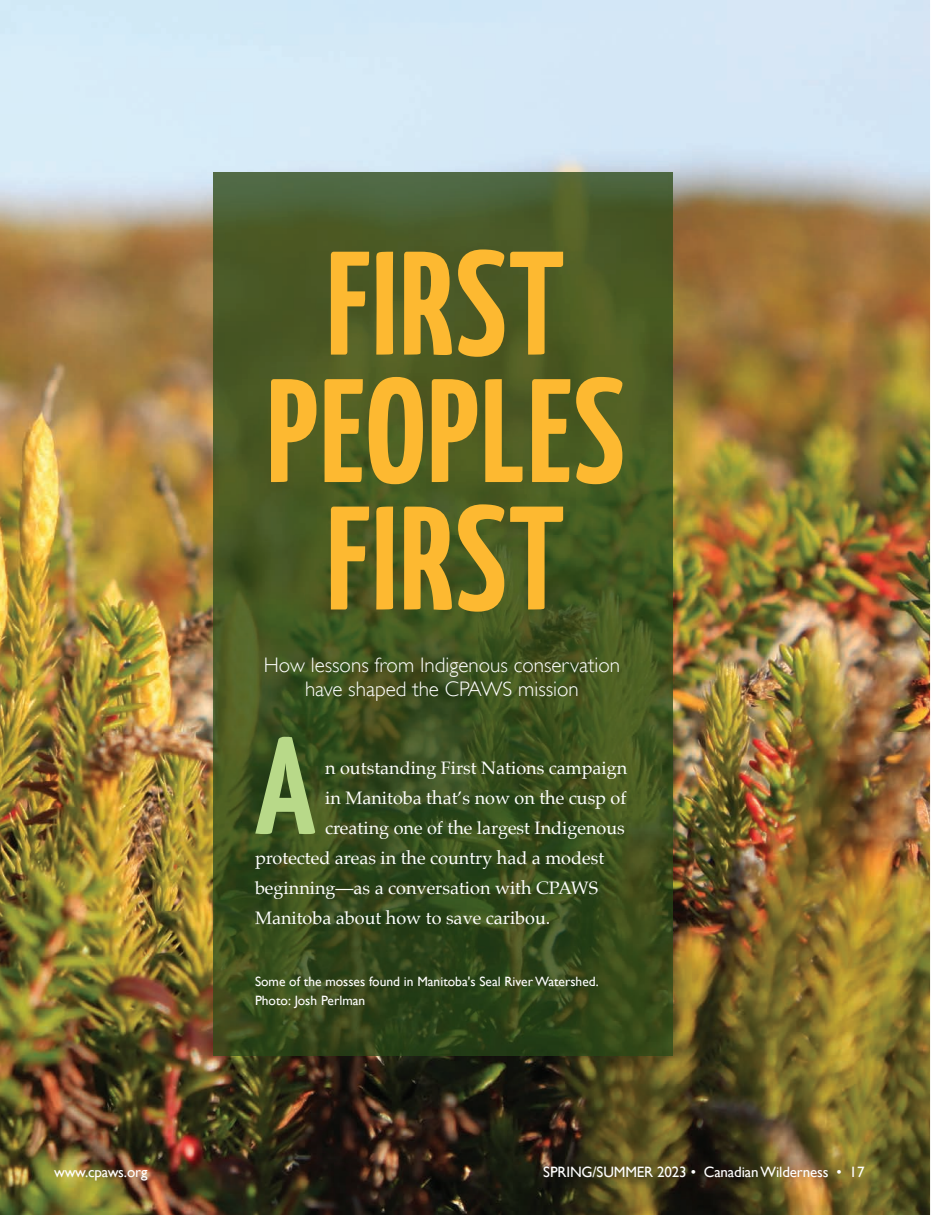
<style>
.page{position:relative;width:932px;height:1215px;background:#fff}
.page>*{position:absolute;margin:0;border:0;box-sizing:border-box;transform-origin:0 0}
.t1{font:700 147px/127.5px "Yanone Kaffeesatz";letter-spacing:.015em;color:#fdb931;text-align:center}
.t2{font:700 138.3px "Yanone Kaffeesatz";color:#b8d989}
.t3{font:300 21px/24px "Gill Sans";color:#fff;text-align:center}
.t4{font:18px "Palatino";color:#fff}
.t5{font:15px "Gill Sans";letter-spacing:-.01em;color:#fff}
.t6{font:13.5px/19.5px "Gill Sans";color:#fff}
</style>
<div class="page">
<img style="left:0;top:0;width:930px;height:1215px">
<img style="left:214px;top:172px;width:458px;height:884px">
<h1 class="t1" style="left:266px;top:233px;width:359px">FIRST<br>PEOPLES<br>FIRST</h1>
<p class="t3" style="left:264px;top:652px;width:357px">How lessons from Indigenous conservation have shaped the CPAWS mission</p>
<h2 class="t2" style="left:255px;top:695px;width:62px">A</h2>
<p class="t4" style="left:325px;top:753px;width:304px">n outstanding First Nations campaign</p>
<p class="t4" style="left:325px;top:783px;width:303px">in Manitoba that’s now on the cusp of</p>
<p class="t4" style="left:325px;top:813px;width:301px">creating one of the largest Indigenous</p>
<p class="t4" style="left:255px;top:843px;width:351px">protected areas in the country had a modest</p>
<p class="t4" style="left:255px;top:873px;width:345px">beginning—as a conversation with CPAWS</p>
<p class="t4" style="left:255px;top:903px;width:297px">Manitoba about how to save caribou.</p>
<p class="t6" style="left:255px;top:971px;width:345px">Some of the mosses found in Manitoba's Seal River Watershed.<br>Photo: Josh Perlman</p>
<p class="t5" style="left:54px;top:1164px;width:95px">www.cpaws.org</p>
<p class="t5" style="left:543px;top:1164px;width:323px">SPRING/SUMMER 2023 • Canadian Wilderness • 17</p>
</div>
